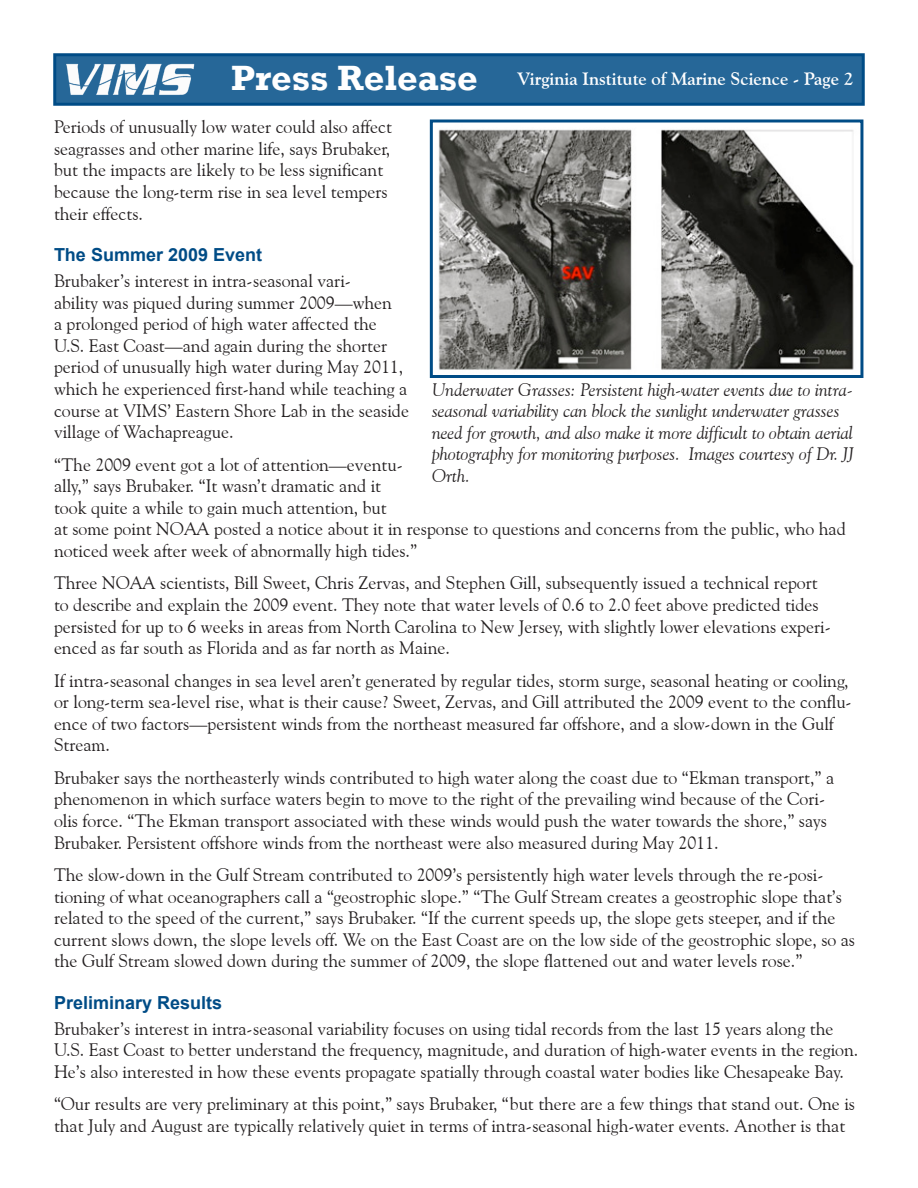
<style>
.page{position:relative;width:918px;height:1188px;background:#fff}
.page>*{position:absolute;margin:0;border:0;box-sizing:border-box;transform-origin:0 0}
.Press_Release_Headin{font:700 36px "Rockwell";color:#fff}
.Body_Text{font:18px/21.6px "Goudy Old Style BT";color:#231f20}
.Cutline{font:italic 18px/21.6px "Goudy Old Style BT";color:#231f20}
.Running_Head_-_pg{font:700 18px "Goudy Old Style BT";color:#fff}
.Subheading{font:700 18px "Arial";color:#004c86}
</style>
<div class="page">
<div style="left:53px;top:53px;width:812px;height:53px;background:#266798;border:3px solid #004c86"></div>
<img style="left:66px;top:64px;width:128px;height:31px">
<img style="left:438px;top:129px;width:416px;height:241px">
<div style="left:430px;top:119px;width:433px;height:259px;border:3px solid #004c86"></div>
<p class="Press_Release_Headin" style="left:231px;top:56px;width:248px">Press Release</p>
<p class="Running_Head_-_pg" style="left:517px;top:68px;width:338px">Virginia Institute of Marine Science - Page 2</p>
<p class="Body_Text" style="left:54px;top:116px;width:340px">Periods of unusually low water could also affect seagrasses and other marine life, says Brubaker, but the impacts are likely to be less significant because the long-term rise in sea level tempers their effects.</p>
<p class="Subheading" style="left:54px;top:243px;width:210px">The Summer 2009 Event</p>
<p class="Body_Text" style="left:54px;top:270px;width:357px">Brubaker’s interest in intra-seasonal vari-<br>ability was piqued during summer 2009—when<br>a prolonged period of high water affected the U.S. East Coast—and again during the shorter period of unusually high water during May 2011, which he experienced first-hand while teaching a course at VIMS’ Eastern Shore Lab in the seaside village of Wachapreague.</p>
<p class="Body_Text" style="left:54px;top:453px;width:793px">“The 2009 event got a lot of attention—eventu-<br>ally,” says Brubaker. “It wasn’t dramatic and it<br>took quite a while to gain much attention, but<br>at some point NOAA posted a notice about it in response to questions and concerns from the public, who had noticed week after week of abnormally high tides.”</p>
<p class="Body_Text" style="left:54px;top:572px;width:778px">Three NOAA scientists, Bill Sweet, Chris Zervas, and Stephen Gill, subsequently issued a technical report to describe and explain the 2009 event. They note that water levels of 0.6 to 2.0 feet above predicted tides persisted for up to 6 weeks in areas from North Carolina to New Jersey, with slightly lower elevations experi&shy;enced as far south as Florida and as far north as Maine.</p>
<p class="Body_Text" style="left:54px;top:669px;width:799px">If intra-seasonal changes in sea level aren’t generated by regular tides, storm surge, seasonal heating or cooling, or long-term sea-level rise, what is their cause? Sweet, Zervas, and Gill attributed the 2009 event to the conflu&shy;ence of two factors—persistent winds from the northeast measured far offshore, and a slow-down in the Gulf Stream.</p>
<p class="Body_Text" style="left:54px;top:766px;width:782px">Brubaker says the northeasterly winds contributed to high water along the coast due to “Ekman transport,” a phenomenon in which surface waters begin to move to the right of the prevailing wind because of the Cori&shy;olis force. “The Ekman transport associated with these winds would push the water towards the shore,” says Brubaker. Persistent offshore winds from the northeast were also measured during May 2011.</p>
<p class="Body_Text" style="left:54px;top:864px;width:803px">The slow-down in the Gulf Stream contributed to 2009’s persistently high water levels through the re-posi&shy;tioning of what oceanographers call a “geostrophic slope.” “The Gulf Stream creates a geostrophic slope that’s related to the speed of the current,” says Brubaker. “If the current speeds up, the slope gets steeper, and if the current slows down, the slope levels off. We on the East Coast are on the low side of the geostrophic slope, so as the Gulf Stream slowed down during the summer of 2009, the slope flattened out and water levels rose.”</p>
<p class="Subheading" style="left:54px;top:991px;width:170px">Preliminary Results</p>
<p class="Body_Text" style="left:54px;top:1017px;width:806px">Brubaker’s interest in intra-seasonal variability focuses on using tidal records from the last 15 years along the<br>U.S. East Coast to better understand the frequency, magnitude, and duration of high-water events in the region.<br>He’s also interested in how these events propagate spatially through coastal water bodies like Chesapeake Bay.</p>
<p class="Body_Text" style="left:54px;top:1093px;width:803px">“Our results are very preliminary at this point,” says Brubaker, “but there are a few things that stand out. One is that July and August are typically relatively quiet in terms of intra-seasonal high-water events. Another is that</p>
<p class="Cutline" style="left:432px;top:378px;width:424px">Underwater Grasses: Persistent high-water events due to intra&shy;seasonal variability can block the sunlight underwater grasses need for growth, and also make it more difficult to obtain aerial photography for monitoring purposes. Images courtesy of Dr. JJ Orth.</p>
</div>
